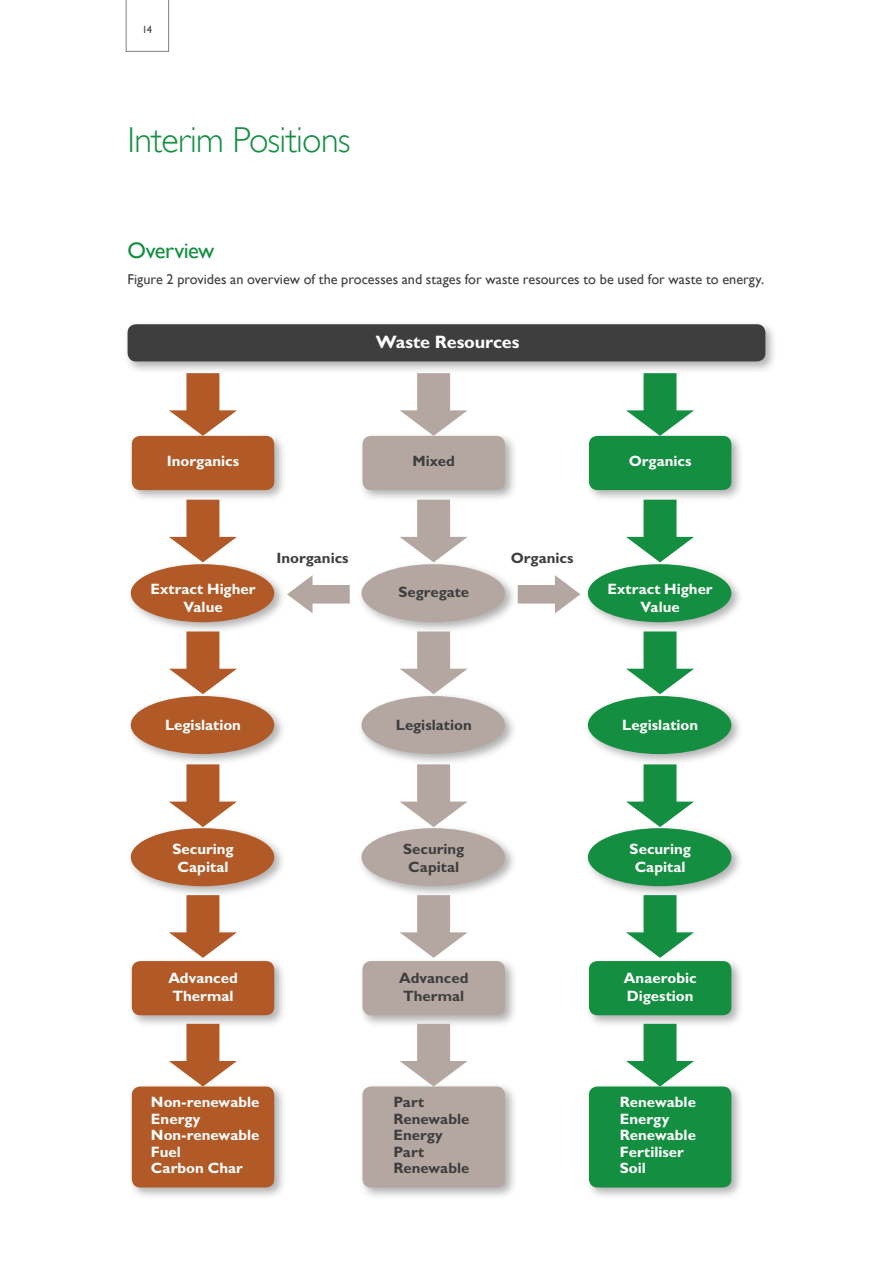
<style>
.page{position:relative;width:893px;height:1263px;background:#fff}
.page>*{position:absolute;margin:0;border:0;box-sizing:border-box;transform-origin:0 0}
.Headline{font:300 36px "Gill Sans";letter-spacing:-.02em;color:#148e41}
.Sub-headline{font:22.5px "Gill Sans";letter-spacing:-.02em;color:#148e41}
.chart{font:700 18px "Gill Sans";letter-spacing:-.01em;color:#fff}
.Sub-section{font:700 15px/16.5px "Gill Sans";color:#fff}
.Sub-section-2{font:700 15px/16.5px "Gill Sans";color:#3e3e3f}
.chart-2{font:700 15px "Gill Sans";color:#fff}
.chart-3{font:700 15px "Gill Sans";color:#3e3e3f}
.Body_copy{font:14.25px "Gill Sans";color:#3e3e3f}
.t1{font:10.5px "Gill Sans";color:#3e3e3f}
</style>
<div class="page">
<svg style="left:126px;top:0;width:43px;height:52px"></svg>
<div style="left:585px;top:432px;width:159px;height:71px;background:#231f20;opacity:.35"></div>
<div style="left:589px;top:436px;width:142px;height:54px;background:#148e41;border-radius:9px"></div>
<div style="left:358px;top:432px;width:159px;height:71px;background:#231f20;opacity:.35"></div>
<div style="left:362px;top:436px;width:143px;height:54px;background:#b4a7a2;border-radius:9px"></div>
<div style="left:128px;top:432px;width:159px;height:71px;background:#231f20;opacity:.35"></div>
<div style="left:132px;top:436px;width:142px;height:54px;background:#b15a27;border-radius:9px"></div>
<div style="left:585px;top:957px;width:159px;height:71px;background:#231f20;opacity:.35"></div>
<div style="left:589px;top:961px;width:142px;height:54px;background:#148e41;border-radius:9px"></div>
<div style="left:358px;top:957px;width:159px;height:71px;background:#231f20;opacity:.35"></div>
<div style="left:362px;top:961px;width:143px;height:54px;background:#b4a7a2;border-radius:9px"></div>
<div style="left:128px;top:957px;width:159px;height:71px;background:#231f20;opacity:.35"></div>
<div style="left:132px;top:961px;width:142px;height:54px;background:#b15a27;border-radius:9px"></div>
<div style="left:585px;top:1082px;width:159px;height:118px;background:#231f20;opacity:.35"></div>
<div style="left:589px;top:1086px;width:142px;height:101px;background:#148e41;border-radius:9px"></div>
<div style="left:358px;top:1082px;width:159px;height:118px;background:#231f20;opacity:.35"></div>
<div style="left:362px;top:1086px;width:143px;height:101px;background:#b4a7a2;border-radius:9px"></div>
<div style="left:128px;top:1082px;width:159px;height:118px;background:#231f20;opacity:.35"></div>
<div style="left:132px;top:1086px;width:142px;height:101px;background:#b15a27;border-radius:9px"></div>
<div style="left:584px;top:560px;width:160px;height:75px;background:#231f20;opacity:.35"></div>
<div style="left:588px;top:564px;width:143px;height:58px;background:#148e41;border-radius:50%"></div>
<div style="left:358px;top:560px;width:159px;height:75px;background:#231f20;opacity:.35"></div>
<div style="left:361px;top:564px;width:144px;height:58px;background:#b4a7a2;border-radius:50%"></div>
<div style="left:127px;top:560px;width:160px;height:75px;background:#231f20;opacity:.35"></div>
<div style="left:131px;top:564px;width:143px;height:58px;background:#b15a27;border-radius:50%"></div>
<div style="left:584px;top:692px;width:160px;height:74px;background:#231f20;opacity:.35"></div>
<div style="left:588px;top:696px;width:143px;height:58px;background:#148e41;border-radius:50%"></div>
<div style="left:358px;top:692px;width:159px;height:74px;background:#231f20;opacity:.35"></div>
<div style="left:361px;top:696px;width:144px;height:58px;background:#b4a7a2;border-radius:50%"></div>
<div style="left:127px;top:692px;width:160px;height:74px;background:#231f20;opacity:.35"></div>
<div style="left:131px;top:696px;width:143px;height:58px;background:#b15a27;border-radius:50%"></div>
<div style="left:584px;top:824px;width:160px;height:75px;background:#231f20;opacity:.35"></div>
<div style="left:588px;top:828px;width:143px;height:58px;background:#148e41;border-radius:50%"></div>
<div style="left:358px;top:824px;width:159px;height:75px;background:#231f20;opacity:.35"></div>
<div style="left:361px;top:828px;width:144px;height:58px;background:#b4a7a2;border-radius:50%"></div>
<div style="left:127px;top:824px;width:160px;height:75px;background:#231f20;opacity:.35"></div>
<div style="left:131px;top:828px;width:143px;height:58px;background:#b15a27;border-radius:50%"></div>
<div style="left:124px;top:320px;width:654px;height:54px;background:#231f20;opacity:.35"></div>
<div style="left:128px;top:324px;width:637px;height:37px;background:#3e3e3f;border-radius:9px"></div>
<svg style="left:626px;top:373px;width:68px;height:63px"></svg>
<svg style="left:400px;top:373px;width:68px;height:63px"></svg>
<svg style="left:169px;top:373px;width:68px;height:63px"></svg>
<svg style="left:626px;top:500px;width:68px;height:62px"></svg>
<svg style="left:400px;top:500px;width:68px;height:62px"></svg>
<svg style="left:169px;top:500px;width:68px;height:62px"></svg>
<svg style="left:626px;top:631px;width:68px;height:63px"></svg>
<svg style="left:400px;top:631px;width:68px;height:63px"></svg>
<svg style="left:169px;top:631px;width:68px;height:63px"></svg>
<svg style="left:626px;top:764px;width:68px;height:63px"></svg>
<svg style="left:400px;top:764px;width:68px;height:63px"></svg>
<svg style="left:169px;top:764px;width:68px;height:63px"></svg>
<svg style="left:626px;top:895px;width:68px;height:63px"></svg>
<svg style="left:400px;top:895px;width:68px;height:63px"></svg>
<svg style="left:169px;top:895px;width:68px;height:63px"></svg>
<svg style="left:626px;top:1024px;width:68px;height:62px"></svg>
<svg style="left:400px;top:1024px;width:68px;height:62px"></svg>
<svg style="left:169px;top:1024px;width:68px;height:62px"></svg>
<svg style="left:518px;top:575px;width:62px;height:38px"></svg>
<svg style="left:287px;top:575px;width:63px;height:38px"></svg>
<p class="t1" style="left:142px;top:24px;width:12px">14</p>
<p class="Headline" style="left:128px;top:119px;width:224px">Interim Positions</p>
<p class="Sub-headline" style="left:128px;top:237px;width:88px">Overview</p>
<p class="Body_copy" style="left:128px;top:270px;width:638px">Figure 2 provides an overview of the processes and stages for waste resources to be used for waste to energy.</p>
<p class="chart" style="left:376px;top:332px;width:145px">Waste Resources</p>
<p class="chart-2" style="left:167px;top:452px;width:74px">Inorganics</p>
<p class="chart-3" style="left:412px;top:452px;width:44px">Mixed</p>
<p class="chart-2" style="left:629px;top:452px;width:64px">Organics</p>
<p class="Sub-section-2" style="left:276px;top:550px;width:74px">Inorganics</p>
<p class="Sub-section-2" style="left:511px;top:550px;width:64px">Organics</p>
<p class="Sub-section" style="left:150px;top:580px;width:107px">Extract Higher</p>
<p class="Sub-section-2" style="left:398px;top:584px;width:72px">Segregate</p>
<p class="Sub-section" style="left:183px;top:598px;width:41px">Value</p>
<p class="Sub-section" style="left:608px;top:580px;width:107px;line-height:18px;text-align:center">Extract Higher<br>Value</p>
<p class="Sub-section" style="left:165px;top:716px;width:78px">Legislation</p>
<p class="Sub-section-2" style="left:396px;top:716px;width:78px">Legislation</p>
<p class="Sub-section" style="left:622px;top:716px;width:78px">Legislation</p>
<p class="Sub-section" style="left:172px;top:840px;width:63px;line-height:18px;text-align:center">Securing<br>Capital</p>
<p class="Sub-section-2" style="left:403px;top:840px;width:63px;line-height:18px;text-align:center">Securing<br>Capital</p>
<p class="Sub-section" style="left:629px;top:840px;width:63px;line-height:18px;text-align:center">Securing<br>Capital</p>
<p class="Sub-section" style="left:168px;top:969px;width:71px;line-height:18px">Advanced<br>Thermal</p>
<p class="Sub-section-2" style="left:399px;top:969px;width:71px;line-height:18px">Advanced<br>Thermal</p>
<p class="Sub-section" style="left:624px;top:969px;width:74px;line-height:18px">Anaerobic<br>Digestion</p>
<p class="Sub-section" style="left:151px;top:1094px;width:110px">Non-renewable<br>Energy<br>Non-renewable<br>Fuel<br>Carbon Char</p>
<p class="Sub-section-2" style="left:393px;top:1094px;width:78px">Part<br>Renewable<br>Energy<br>Part<br>Renewable</p>
<p class="Sub-section" style="left:620px;top:1094px;width:78px">Renewable<br>Energy<br>Renewable<br>Fertiliser<br>Soil</p>
</div>
